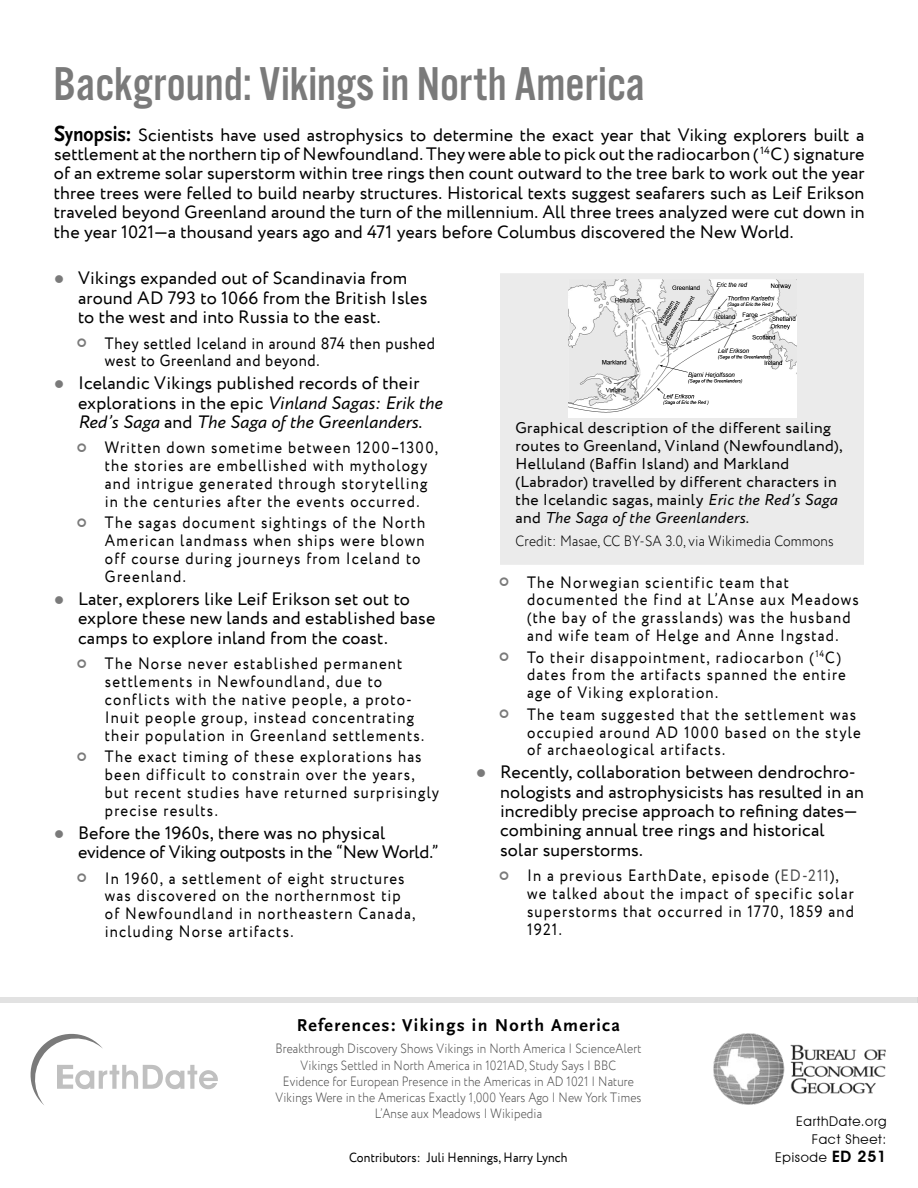
<style>
.page{position:relative;width:918px;height:1188px;background:#fff}
.page>*{position:absolute;margin:0;border:0;box-sizing:border-box;transform-origin:0 0}
.t1{font:49.35px "Alternate Got No 3 D";color:#7a7a7a}
.t2{font:18px/19.4px "Circe";letter-spacing:.01em;color:#000}
.t3{font:18px/19.4px "Circe";letter-spacing:-.01em;color:#000}
.t4{font:700 18px "Scala Sans Pro";letter-spacing:.075em;color:#000}
.t5{font:16.5px/18px "Circe";letter-spacing:.075em;color:#000;scale:.9 1}
.t6{font:16.5px/18px "Circe";letter-spacing:.04em;color:#000;scale:.9 1}
.t7{font:15.75px/18px "Circe";letter-spacing:.025em;color:#000}
.t8{font:300 15px "Circe";letter-spacing:.01em;color:#000;scale:.9 1}
.t9{font:300 13.5px/16.2px "Circe";letter-spacing:.01em;color:#4b4b4b;text-align:center;scale:.87 1}
.t10{font:13.5px "Circe";letter-spacing:.01em;color:#000;scale:.9 1}
.t11{font:13.5px/18px "Avant Garde IT Cby BT";letter-spacing:.05em;color:#000;text-align:right}
.s1{font-family:"Scala Sans Pro";font-weight:700;font-size:22.95px}
.s2{font-family:"Scala Sans Pro";font-weight:700;font-size:21.3px}
.s3{color:#7a7a7a}
.s4{font-style:italic}
.s5{color:#4b4b4b}
.s6{font-weight:600;font-size:15.75px}
</style>
<div class="page">
<svg style="left:500px;top:273px;width:364px;height:292px"></svg>
<img style="left:713px;top:1034px;width:173px;height:71px">
<svg style="left:30px;top:1033px;width:188px;height:72px"></svg>
<div style="left:0;top:998px;width:918px;height:5px;background:#e2e2e2"></div>
<h1 class="t1" style="left:53px;top:58px;width:593px">Background: Vikings in North America</h1>
<p class="t2" style="left:54px;top:125px;width:812px;text-align:justify"><span class="s1">S</span><span class="s2">ynopsis:</span> Scientists have used astrophysics to determine the exact year that Viking explorers built a settlement at the northern tip of Newfoundland. They were able to pick out the radiocarbon ( <sup>14</sup>C) signature of an extreme solar superstorm within tree rings then count outward to the tree bark to work out the year three trees were felled to build nearby structures. Historical texts suggest seafarers such as Leif Erikson traveled beyond Greenland around the turn of the millennium. All three trees analyzed were cut down in the year 1021—a thousand years ago and 471 years before Columbus discovered the New World.</p>
<p class="t2" style="left:78px;top:269px;width:351px;text-indent:-24px"><span class="s3">●</span> Vikings expanded out of Scandinavia from around AD 793 to 1066 from the British Isles to the west and into Russia to the east.</p>
<p class="t6" style="left:105px;top:334px;width:368px">They settled Iceland in around 874 then pushed west to Greenland and beyond.</p>
<p class="t2" style="left:78px;top:374px;width:366px;text-indent:-24px"><span class="s3">●</span> Icelandic Vikings published records of their explorations in the epic <span class="s4">Vinland Sagas: Erik the<br>Red’s Saga</span> and <span class="s4">The Saga of the Greenlanders</span>.</p>
<p class="t5" style="left:105px;top:439px;width:372px">Written down sometime between 1200–1300, the stories are embellished with mythology and intrigue generated through storytelling in the centuries after the events occurred.</p>
<p class="t5" style="left:105px;top:514px;width:357px">The sagas document sightings of the North American landmass when ships were blown off course during journeys from Iceland to Greenland.</p>
<p class="t2" style="left:78px;top:590px;width:359px;text-indent:-24px"><span class="s3">●</span> Later, explorers like Leif Erikson set out to explore these new lands and established base camps to explore inland from the coast.</p>
<p class="t5" style="left:105px;top:655px;width:356px">The Norse never established permanent settlements in Newfoundland, due to conflicts with the native people, a proto-Inuit people group, instead concentrating their population in Greenland settlements.</p>
<p class="t5" style="left:105px;top:748px;width:373px">The exact timing of these explorations has been difficult to constrain over the years, but recent studies have returned surprisingly precise results.</p>
<p class="t3" style="left:78px;top:823px;width:362px;text-indent:-24px"><span class="s3">●</span> Before the 1960s, there was no physical evidence of Viking outposts in the “New World.”</p>
<p class="t5" style="left:105px;top:870px;width:347px">In 1960, a settlement of eight structures was discovered on the northernmost tip of Newfoundland in northeastern Canada, including Norse artifacts.</p>
<p class="t7" style="left:516px;top:419px;width:329px">Graphical description of the different sailing routes to Greenland, Vinland (Newfoundland), Helluland (Baffin Island) and Markland (Labrador) travelled by different characters in the Icelandic sagas, mainly <span class="s4">Eric the Red’s Saga </span>and <span class="s4">The Saga of the Greenlanders</span>.</p>
<p class="t8" style="left:516px;top:531px;width:355px">Credit: Masae, CC BY-SA 3.0, via Wikimedia Commons</p>
<p class="t5" style="left:527px;top:574px;width:370px">The Norwegian scientific team that documented the find at L’Anse aux Meadows (the bay of the grasslands) was the husband and wife team of Helge and Anne Ingstad.</p>
<p class="t5" style="left:527px;top:648px;width:356px">To their disappointment, radiocarbon (<sup>14</sup>C) dates from the artifacts spanned the entire age of Viking exploration.</p>
<p class="t5" style="left:527px;top:706px;width:372px">The team suggested that the settlement was occupied around AD 1000 based on the style of archaeological artifacts.</p>
<p class="t2" style="left:500px;top:763px;width:365px;text-indent:-24px"><span class="s3">●</span> Recently, collaboration between dendrochro&shy;nologists and astrophysicists has resulted in an incredibly precise approach to refining dates— combining annual tree rings and historical solar superstorms.</p>
<p class="t5" style="left:527px;top:867px;width:365px">In a previous EarthDate, episode (<span class="s5">ED-211</span>), we talked about the impact of specific solar superstorms that occurred in 1770, 1859 and 1921.</p>
<p class="t4" style="left:297px;top:1014px;width:325px">References: Vikings in North America</p>
<p class="t9" style="left:275px;top:1041px;width:422px">Breakthrough Discovery Shows Vikings in North America | ScienceAlert Vikings Settled in North America in 1021AD, Study Says | BBC<br>Evidence for European Presence in the Americas in AD 1021 | Nature Vikings Were in the Americas Exactly 1,000 Years Ago | New York Times L’Anse aux Meadows | Wikipedia</p>
<p class="t10" style="left:349px;top:1148px;width:244px">Contributors: Juli Hennings, Harry Lynch</p>
<p class="t11" style="left:775px;top:1113px;width:113px">EarthDate.org<br>Fact Sheet:<br>Episode <span class="s6">ED 251</span></p>
</div>
